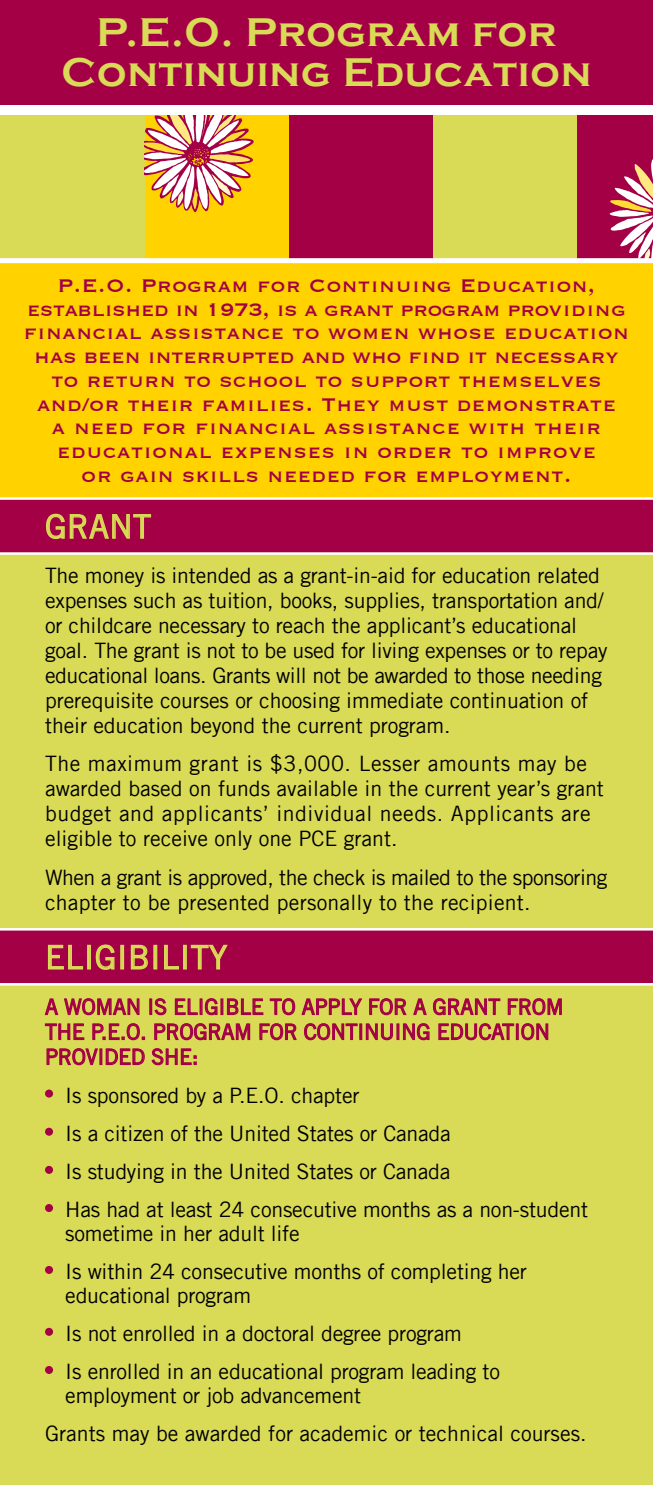
<style>
.page{position:relative;width:653px;height:1485px;background:#fff}
.page>*{position:absolute;margin:0;border:0;box-sizing:border-box;transform-origin:0 0}
.t1{font:700 41.25px/40px "Copperplate Gothic";letter-spacing:.02em;color:#d9da55;text-align:center}
.t2{font:32.5px "Trade Gothic LT";letter-spacing:.01em;color:#d9da55}
.t3{font:23.75px/23.8px "Copperplate Condensed S Si Condensed";letter-spacing:.025em;color:#a30046;text-align:center}
.t4{font:21.25px/38.2px "Trade Gothic LT";letter-spacing:-.01em;color:#000}
.t5{font:21.25px/25px "Trade Gothic LT";letter-spacing:.025em;color:#000}
.t6{font:21.25px/25px "Trade Gothic LT";letter-spacing:-.01em;color:#a30046}
</style>
<div class="page">
<div style="left:0;top:110px;width:652px;height:1375px;background:#d9da55"></div>
<div style="left:0;top:0;width:652px;height:108px;background:#a30046"></div>
<div style="left:576px;top:115px;width:76px;height:144px;background:#a30046"></div>
<div style="left:288px;top:115px;width:144px;height:144px;background:#a30046"></div>
<div style="left:144px;top:115px;width:144px;height:144px;background:#ffd200"></div>
<svg style="left:609px;top:160px;width:43px;height:98px"></svg>
<svg style="left:144px;top:115px;width:110px;height:97px"></svg>
<div style="left:0;top:105px;width:652px;height:10px;background:#fff"></div>
<div style="left:0;top:259px;width:652px;height:242px;background:#ffd200"></div>
<div style="left:0;top:499px;width:652px;height:55px;background:#a30046"></div>
<hr style="left:0;top:552px;width:652px;height:3px;background:#fff">
<svg style="left:46px;top:513px;width:106px;height:27px"></svg>
<hr style="left:0;top:497px;width:652px;height:3px;background:#fff">
<svg style="left:44px;top:998px;width:101px;height:43px"></svg>
<svg style="left:46px;top:1048px;width:52px;height:18px"></svg>
<div style="left:99px;top:1048px;width:3px;height:17px;border:1px solid #a30046"></div>
<svg style="left:105px;top:1048px;width:40px;height:18px"></svg>
<svg style="left:151px;top:998px;width:411px;height:68px"></svg>
<div style="left:45px;top:1090px;width:8px;height:8px;background:#a30046;border-radius:50%"></div>
<div style="left:45px;top:1128px;width:8px;height:8px;background:#a30046;border-radius:50%"></div>
<div style="left:45px;top:1166px;width:8px;height:8px;background:#a30046;border-radius:50%"></div>
<div style="left:45px;top:1204px;width:8px;height:8px;background:#a30046;border-radius:50%"></div>
<div style="left:45px;top:1266px;width:8px;height:8px;background:#a30046;border-radius:50%"></div>
<div style="left:45px;top:1328px;width:8px;height:8px;background:#a30046;border-radius:50%"></div>
<div style="left:45px;top:1366px;width:8px;height:8px;background:#a30046;border-radius:50%"></div>
<div style="left:0;top:929px;width:652px;height:56px;background:#a30046"></div>
<hr style="left:0;top:983px;width:652px;height:3px;background:#fff">
<svg style="left:47px;top:944px;width:37px;height:26px"></svg>
<div style="left:87px;top:945px;width:4px;height:25px;border:1px solid #d9da55"></div>
<svg style="left:95px;top:944px;width:20px;height:26px"></svg>
<div style="left:120px;top:945px;width:4px;height:25px;border:1px solid #d9da55"></div>
<svg style="left:130px;top:944px;width:18px;height:26px"></svg>
<div style="left:153px;top:945px;width:4px;height:25px;border:1px solid #d9da55"></div>
<svg style="left:164px;top:944px;width:15px;height:26px"></svg>
<div style="left:183px;top:945px;width:4px;height:25px;border:1px solid #d9da55"></div>
<svg style="left:190px;top:944px;width:38px;height:26px"></svg>
<hr style="left:0;top:928px;width:652px;height:3px;background:#fff">
<div style="left:0;top:258px;width:652px;height:5px;background:#fff"></div>
<h1 class="t1" style="left:62px;top:13px;width:531px">P.E.O. Program for<br>Continuing Education</h1>
<p class="t3" style="left:24px;top:273px;width:606px">P.E.O. Program for Continuing Education, established in 1973, is a grant program providing financial assistance to women whose education has been interrupted and who find it necessary to return to school to support themselves and/or their families. They must demonstrate<br>a need for financial assistance with their educational expenses in order to improve<br>or gain skills needed for employment.</p>
<h2 class="t2" style="left:45px;top:507px;width:108px">Grant</h2>
<p class="t4" style="left:45px;top:562px;width:563px;line-height:25px">The money is intended as a grant-in-aid for education related expenses such as tuition, books, supplies, transportation and/ or childcare necessary to reach the applicant’s educational goal. The grant is not to be used for living expenses or to repay educational loans. Grants will not be awarded to those needing prerequisite courses or choosing immediate continuation of their education beyond the current program.</p>
<p class="t5" style="left:45px;top:751px;width:560px">The maximum grant is $3,000. Lesser amounts may be awarded based on funds available in the current year’s grant budget and applicants’ individual needs. Applicants are eligible to receive only one PCE</p>
<p class="t4" style="left:45px;top:819px;width:563px;text-indent:299px">grant.<br>When a grant is approved, the check is mailed to the sponsoring</p>
<p class="t4" style="left:45px;top:883px;width:487px">chapter to be presented personally to the recipient.</p>
<h2 class="t2" style="left:45px;top:938px;width:88px">ELIGIBILITY</h2>
<p class="t6" style="left:45px;top:994px;width:520px">A woman is elig ible to apply for a g rant from the P.E.O. program for continuing education provided she:</p>
<p class="t4" style="left:53px;top:1076px;width:536px">I s sponsored by a P.E .O. chapter<br>I s a citizen of the U nited States or Canada<br>I s studying in the U nited States or Canada<br>H as had at least 24 consecutive months as a non-student</p>
<p class="t4" style="left:53px;top:1214px;width:475px;text-indent:12px">sometime in her adult life<br>I s within 24 consecutive months of completing her</p>
<p class="t4" style="left:53px;top:1276px;width:448px;text-indent:12px">educational program<br>I s not enrolled in a doctoral degree program<br>Is enrolled in an educational program leading to</p>
<p class="t4" style="left:45px;top:1376px;width:543px;text-indent:20px">employment or job advancement<br>Grants may be awarded for academic or technical courses.</p>
</div>
